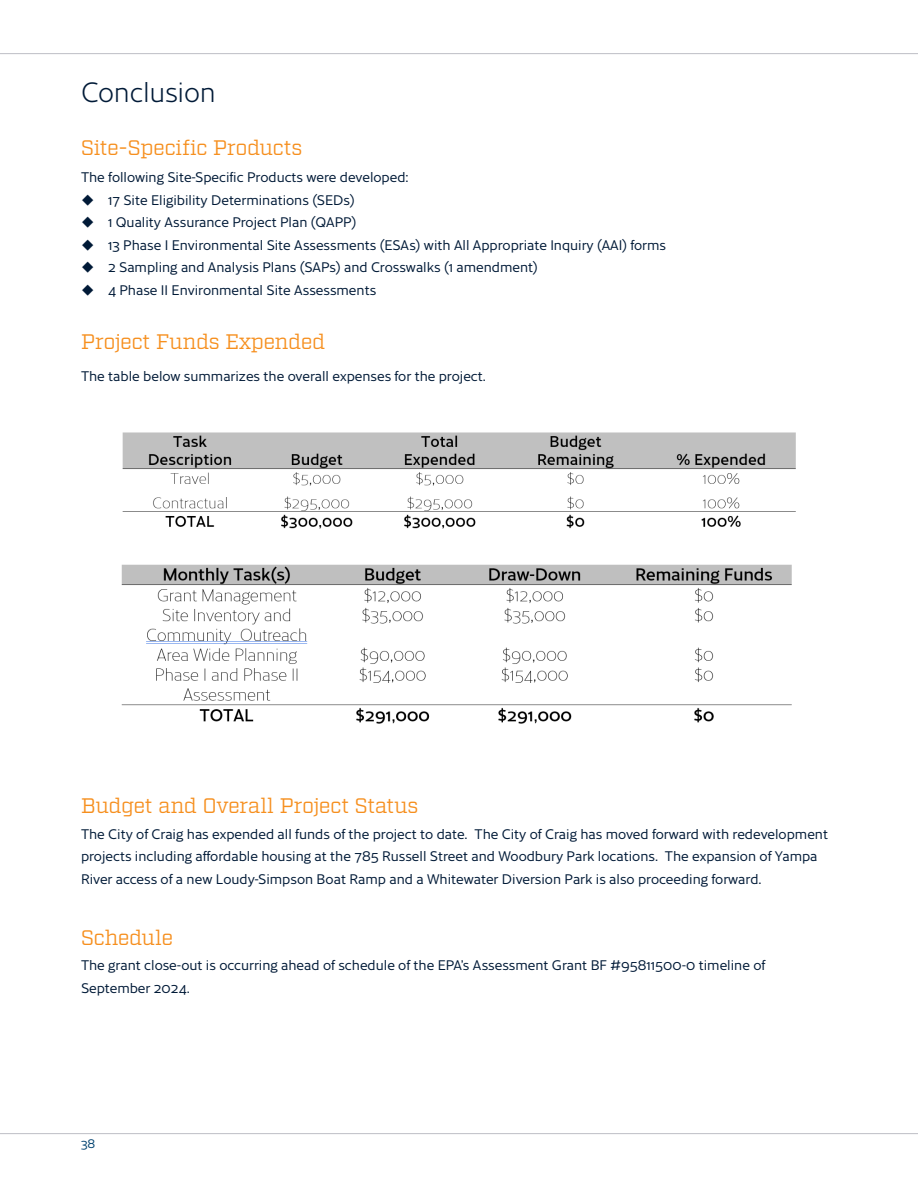
<style>
.page{position:relative;width:918px;height:1188px;background:#fff}
.page>*{position:absolute;margin:0;border:0;box-sizing:border-box;transform-origin:0 0}
.t1{font:300 27px "Cresta";letter-spacing:-.01em;color:#001a37}
.t2{font:21px "Factoria";letter-spacing:-.01em;color:#f68f1e}
.t3{font:13.5px/22.5px "Cresta";color:#001a37}
.t4{font:12px "Cresta";color:#004270}
</style>
<div class="page">
<hr style="left:0;top:1133px;width:918px;height:1px;background:#bdbfc5">
<hr style="left:0;top:53px;width:918px;height:1px;background:#bdbfc5">
<img style="left:121px;top:432px;width:675px;height:292px">
<h1 class="t1" style="left:81px;top:72px;width:136px">Conclusion</h1>
<h2 class="t2" style="left:81px;top:135px;width:223px">Site-Specific Products</h2>
<p class="t3" style="left:108px;top:165px;width:560px;text-indent:-27px">The following Site-Specific Products were developed:<br>17 Site Eligibility Determinations (SEDs)<br>1 Quality Assurance Project Plan (QAPP)<br>13 Phase I Environmental Site Assessments (ESAs) with All Appropriate Inquiry (AAI) forms 2 Sampling and Analysis Plans (SAPs) and Crosswalks (1 amendment)<br>4 Phase II Environmental Site Assessments</p>
<h2 class="t2" style="left:81px;top:330px;width:246px">Project Funds Expended</h2>
<p class="t3" style="left:81px;top:364px;width:406px">The table below summarizes the overall expenses for the project.</p>
<h2 class="t2" style="left:81px;top:794px;width:339px">Budget and Overall Project Status</h2>
<p class="t3" style="left:81px;top:822px;width:749px">The City of Craig has expended all funds of the project to date. The City of Craig has moved forward with redevelopment projects including affordable housing at the 785 Russell Street and Woodbury Park locations. The expansion of Yampa<br>River access of a new Loudy-Simpson Boat Ramp and a Whitewater Diversion Park is also proceeding forward.</p>
<h2 class="t2" style="left:81px;top:925px;width:94px">Schedule</h2>
<p class="t3" style="left:81px;top:953px;width:686px">The grant close-out is occurring ahead of schedule of the EPA’s Assessment Grant BF #95811500-0 timeline of<br>September 2024.</p>
<p class="t4" style="left:81px;top:1135px;width:16px">38</p>
</div>
